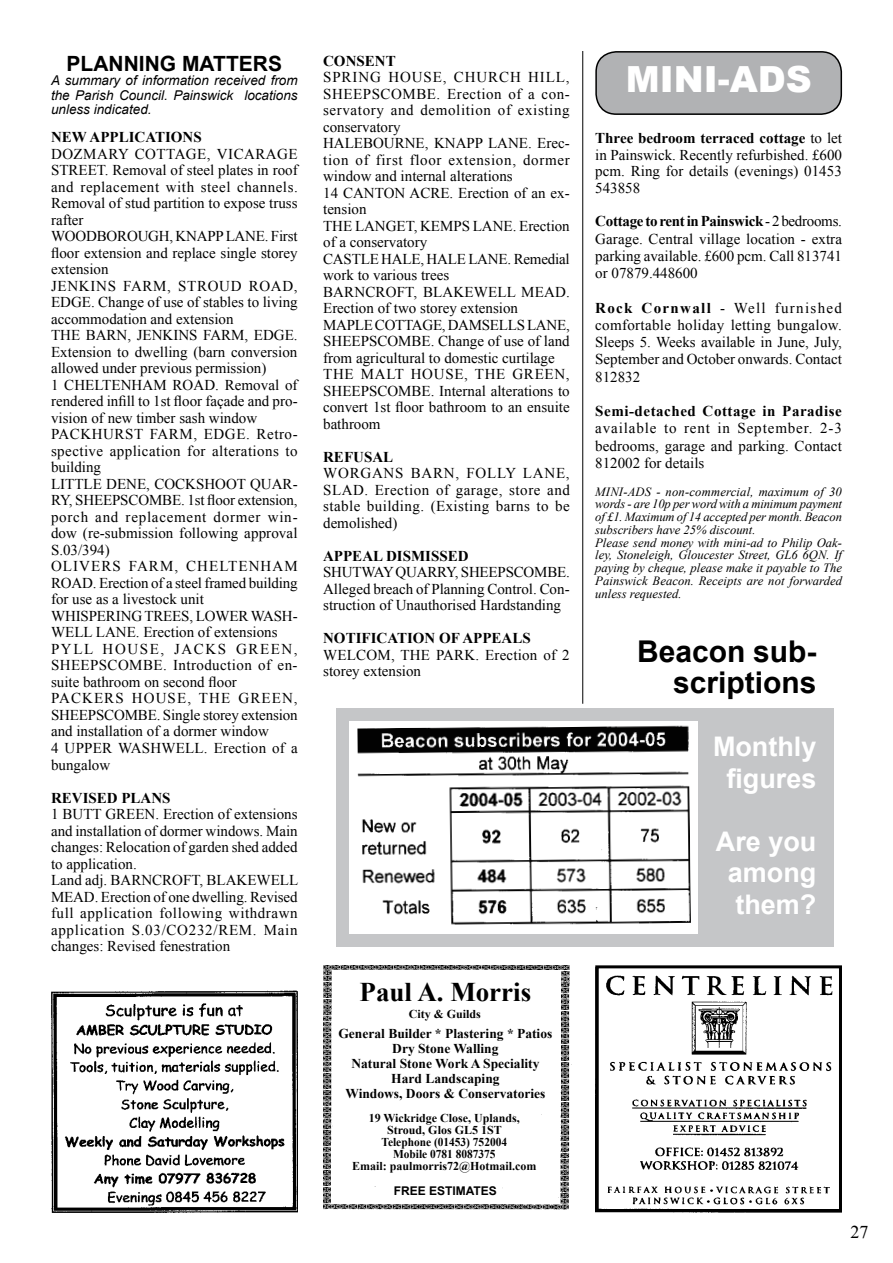
<style>
.page{position:relative;width:893px;height:1263px;background:#fff}
.page>*{position:absolute;margin:0;border:0;box-sizing:border-box;transform-origin:0 0}
.t1{font:900 36px "Arial";color:#fff}
.t2{font:700 30px/31.5px "Arial";color:#000;text-align:right}
.t3{font:700 27px/31.5px "Arial";color:#fff;text-align:center}
.t4{font:700 27px "Times New Roman";color:#000}
.t5{font:700 21px "Arial";color:#000}
.t6{font:18px "Times New Roman";color:#000}
.t7{font:15px/16.5px "Times New Roman";color:#000;text-align:justify}
.t8{font:700 15px "Times New Roman";color:#000}
.t9{font:700 15px "Times New Roman";letter-spacing:.035em;color:#000}
.t10{font:700 13.5px/15px "Times New Roman";color:#000;text-align:center}
.t11{font:italic 13.5px/14.2px "Arial";color:#000;text-align:justify}
.t12{font:italic 12.6px/12.8px "Times New Roman";color:#000}
.t13{font:700 12px/12px "Times New Roman";color:#000;text-align:center}
.t14{font:700 12px "Arial";color:#000}
.s1{font-weight:700}
</style>
<div class="page">
<div style="left:336px;top:708px;width:497px;height:238px;background:#c5c6c8"></div>
<div style="left:349px;top:721px;width:348px;height:212px;background:#fff"></div>
<div style="left:596px;top:52px;width:245px;height:62px;background:#b1b2b4;border-radius:20px"></div>
<div style="left:595px;top:51px;width:247px;height:64px;border:2px solid #000;border-radius:20px"></div>
<img style="left:323px;top:965px;width:249px;height:245px">
<img style="left:51px;top:991px;width:247px;height:221px">
<img style="left:595px;top:967px;width:246px;height:245px">
<img style="left:357px;top:725px;width:334px;height:200px">
<hr style="left:582px;top:51px;width:1px;height:653px;background:#000">
<h3 class="t5" style="left:67px;top:50px;width:217px">PLANNING MATTERS</h3>
<p class="t11" style="left:51px;top:74px;width:248px">A summary of information received from the Parish Council. Painswick locations unless indicated.</p>
<p class="t8" style="left:51px;top:127px;width:152px">NEW APPLICATIONS</p>
<p class="t7" style="left:51px;top:145px;width:248px;text-align:left">DOZMARY COTTAGE, VICARAGE<br>STREET. Removal of steel plates in roof and replacement with steel channels.<br>Removal of stud partition to expose truss rafter<br>WOODBOROUGH, KNAPP LANE. First floor extension and replace single storey extension<br>JENKINS FARM, STROUD ROAD,<br>EDGE. Change of use of stables to living accommodation and extension<br>THE BARN, JENKINS FARM, EDGE.<br>Extension to dwelling (barn conversion allowed under previous permission)<br>1 CHELTENHAM ROAD. Removal of rendered infill to 1st floor façade and pro&shy;vision of new timber sash window<br>PACKHURST FARM, EDGE. Retro&shy;spective application for alterations to building<br>LITTLE DENE, COCKSHOOT QUAR-<br>RY, SHEEPSCOMBE. 1st floor extension, porch and replacement dormer win&shy;dow (re-submission following approval<br>S.03/394)<br>OLIVERS FARM, CHELTENHAM<br>ROAD. Erection of a steel framed building for use as a livestock unit<br>WHISPERING TREES, LOWER WASH-<br>WELL LANE. Erection of extensions<br>PYLL HOUSE, JACKS GREEN,<br>SHEEPSCOMBE. Introduction of en&shy;suite bathroom on second floor<br>PACKERS HOUSE, THE GREEN,<br>SHEEPSCOMBE. Single storey extension and installation of a dormer window<br>4 UPPER WASHWELL. Erection of a bungalow</p>
<p class="t8" style="left:51px;top:787px;width:121px">REVISED PLANS</p>
<p class="t7" style="left:51px;top:805px;width:249px;text-align:left">1 BUTT GREEN. Erection of extensions and installation of dormer windows. Main changes: Relocation of garden shed added to application.<br>Land adj. BARNCROFT, BLAKEWELL MEAD. Erection of one dwelling. Revised full application following withdrawn application S.03/CO232/REM. Main changes: Revised fenestration</p>
<p class="t8" style="left:323px;top:50px;width:74px">CONSENT</p>
<p class="t7" style="left:323px;top:69px;width:248px;text-align:left">SPRING HOUSE, CHURCH HILL,<br>SHEEPSCOMBE. Erection of a con&shy;servatory and demolition of existing conservatory<br>HALEBOURNE, KNAPP LANE. Erec&shy;tion of first floor extension, dormer window and internal alterations<br>14 CANTON ACRE. Erection of an ex&shy;tension<br>THE LANGET, KEMPS LANE. Erection of a conservatory<br>CASTLE HALE, HALE LANE. Remedial work to various trees<br>BARNCROFT, BLAKEWELL MEAD.<br>Erection of two storey extension<br>MAPLE COTTAGE, DAMSELLS LANE,<br>SHEEPSCOMBE. Change of use of land from agricultural to domestic curtilage<br>THE MALT HOUSE, THE GREEN,<br>SHEEPSCOMBE. Internal alterations to convert 1st floor bathroom to an ensuite bathroom</p>
<p class="t8" style="left:323px;top:446px;width:72px">REFUSAL</p>
<p class="t7" style="left:323px;top:465px;width:248px">WORGANS BARN, FOLLY LANE, SLAD. Erection of garage, store and stable building. (Existing barns to be demolished)</p>
<p class="t8" style="left:323px;top:545px;width:147px">APPEAL DISMISSED</p>
<p class="t7" style="left:323px;top:564px;width:248px">SHUTWAY QUARRY, SHEEPSCOMBE.<br>Alleged breach of Planning Control. Con&shy;struction of Unauthorised Hardstanding</p>
<p class="t8" style="left:323px;top:628px;width:209px">NOTIFICATION OF APPEALS</p>
<p class="t7" style="left:323px;top:646px;width:248px">WELCOM, THE PARK. Erection of 2 storey extension</p>
<h1 class="t1" style="left:626px;top:53px;width:187px">MINI-ADS</h1>
<p class="t7" style="left:595px;top:130px;width:248px"><span class="s1">Three bedroom terraced cottage</span> to let in Painswick. Recently refurbished. £600 pcm. Ring for details (evenings) 01453<br>543858</p>
<p class="t7" style="left:595px;top:213px;width:248px;line-height:17.2px"><span class="s1">Cottage to rent in Painswick</span> - 2 bedrooms.<br>Garage. Central village location - extra parking available. £600 pcm. Call 813741 or 07879.448600</p>
<p class="t7" style="left:595px;top:299px;width:248px;line-height:17.2px"><span class="s1">Rock Cornwall</span> - Well furnished comfortable holiday letting bungalow.<br>Sleeps 5. Weeks available in June, July, September and October onwards. Contact 812832</p>
<p class="t9" style="left:595px;top:401px;width:248px">Semi-detached Cottage in Paradise</p>
<p class="t7" style="left:595px;top:420px;width:248px;line-height:17.2px">available to rent in September. 2-3 bedrooms, garage and parking. Contact 812002 for details</p>
<p class="t12" style="left:595px;top:485px;width:248px">MINI-ADS - non-commercial, maximum of 30 words - are 10p per word with a minimum payment of £1. Maximum of 14 accepted per month. Beacon subscribers have 25% discount.<br>Please send money with mini-ad to Philip Oak&shy;ley, Stoneleigh, Gloucester Street, GL6 6QN. If paying by cheque, please make it payable to The Painswick Beacon. Receipts are not forwarded unless requested.</p>
<h2 class="t2" style="left:637px;top:636px;width:181px">Beacon sub&shy;scriptions</h2>
<h3 class="t3" style="left:713px;top:732px;width:105px">Monthly figures</h3>
<h3 class="t3" style="left:728px;top:826px;width:90px;text-align:justify;text-indent:-12px">Are you among them?</h3>
<h3 class="t4" style="left:360px;top:973px;width:173px">Paul A. Morris</h3>
<p class="t10" style="left:338px;top:1026px;width:215px">General Builder * Plastering * Patios<br>Dry Stone Walling<br>Natural Stone Work A Speciality<br>Hard Landscaping<br>Windows, Doors &amp; Conservatories</p>
<p class="t13" style="left:352px;top:1112px;width:186px">19 Wickridge Close, Uplands,<br>Stroud, Glos GL5 1ST<br>Telephone (01453) 752004<br>Mobile 0781 8087375<br>Email: paulmorris72@Hotmail.com</p>
<p class="t14" style="left:394px;top:1183px;width:105px">FREE ESTIMATES</p>
<p class="t13" style="left:409px;top:1008px;width:74px">City &amp; Guilds</p>
<p class="t6" style="left:850px;top:1219px;width:19px">27</p>
</div>
